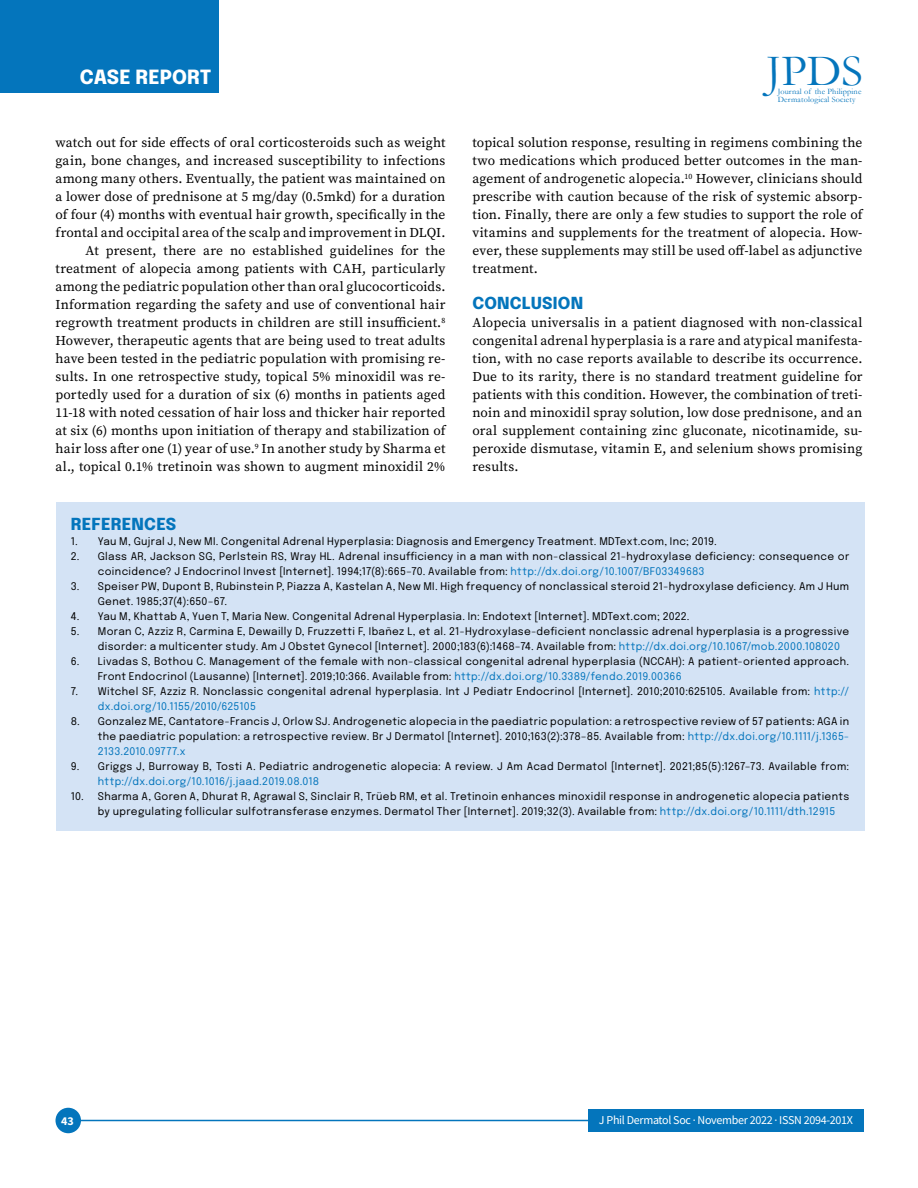
<style>
.page{position:relative;width:918px;height:1188px;background:#fff}
.page>*{position:absolute;margin:0;border:0;box-sizing:border-box;transform-origin:0 0}
.t1{font:45px "Garamond";color:#0475bc}
.t2{font:800 19.5px "Epilogue";color:#fff}
.t3{font:800 16.5px "Epilogue";letter-spacing:.01em;color:#0475bc}
.t4{font:13.5px/18px "Source Serif Pro";letter-spacing:.01em;color:#000;text-align:justify}
.t5{font:12px "Source Sans Pro";letter-spacing:-.025em;color:#fff}
.t6{font:700 12px "Source Sans Pro";color:#fff}
.t7{font:10.5px/15px "Epilogue";letter-spacing:.03em;color:#000}
.t8{font:10.5px "Epilogue";letter-spacing:.025em;color:#0475bc}
.t9{font:8.25px/8.4px "Garamond";letter-spacing:.02em;color:#0475bc}
.s1{color:#0475bc}
</style>
<div class="page">
<div style="left:0;top:0;width:219px;height:93px;background:#0475bc"></div>
<div style="left:56px;top:502px;width:808px;height:329px;background:#d4e3f5"></div>
<hr style="left:73px;top:1120px;width:582px;height:1px;background:#0475bc">
<div style="left:588px;top:1109px;width:276px;height:23px;background:#0475bc"></div>
<div style="left:56px;top:1108px;width:25px;height:25px;background:#0475bc;border-radius:50%"></div>
<h2 class="t2" style="left:80px;top:63px;width:133px">CASE REPORT</h2>
<h1 class="t1" style="left:766px;top:41px;width:98px">JPDS</h1>
<p class="t9" style="left:778px;top:87px;width:85px">Journal of the Philippine<br>Dermatological Society</p>
<p class="t4" style="left:55px;top:134px;width:392px;text-align:right">watch out for side effects of oral corticosteroids such as weight gain, bone changes, and increased susceptibility to infections among many others. Eventually, the patient was maintained on a lower dose of prednisone at 5 mg/day (0.5mkd) for a duration of four (4) months with eventual hair growth, specifically in the frontal and occipital area of the scalp and improvement in DLQI.<br>At present, there are no established guidelines for the treatment of alopecia among patients with CAH, particularly among the pediatric population other than oral glucocorticoids.<br>Information regarding the safety and use of conventional hair regrowth treatment products in children are still insufficient.<sup>8<br></sup>However, therapeutic agents that are being used to treat adults have been tested in the pediatric population with promising re&shy;sults. In one retrospective study, topical 5% minoxidil was re&shy;portedly used for a duration of six (6) months in patients aged 11-18 with noted cessation of hair loss and thicker hair reported at six (6) months upon initiation of therapy and stabilization of hair loss after one (1) year of use.<sup>9</sup> In another study by Sharma et al., topical 0.1% tretinoin was shown to augment minoxidil 2%</p>
<p class="t4" style="left:472px;top:134px;width:392px">topical solution response, resulting in regimens combining the two medications which produced better outcomes in the man&shy;agement of androgenetic alopecia.<sup>10</sup> However, clinicians should prescribe with caution because of the risk of systemic absorp&shy;tion. Finally, there are only a few studies to support the role of vitamins and supplements for the treatment of alopecia. How&shy;ever, these supplements may still be used off-label as adjunctive treatment.</p>
<h3 class="t3" style="left:472px;top:292px;width:112px">CONCLUSION</h3>
<p class="t4" style="left:472px;top:314px;width:392px">Alopecia universalis in a patient diagnosed with non-classical congenital adrenal hyperplasia is a rare and atypical manifesta&shy;tion, with no case reports available to describe its occurrence.<br>Due to its rarity, there is no standard treatment guideline for patients with this condition. However, the combination of treti&shy;noin and minoxidil spray solution, low dose prednisone, and an oral supplement containing zinc gluconate, nicotinamide, su&shy;peroxide dismutase, vitamin E, and selenium shows promising results.</p>
<h3 class="t3" style="left:71px;top:512px;width:107px">REFERENCES</h3>
<p class="t7" style="left:71px;top:533px;width:648px">1. Yau M, Gujral J, New MI. Congenital Adrenal Hyperplasia: Diagnosis and Emergency Treatment. MDText.com, Inc; 2019.</p>
<p class="t7" style="left:98px;top:548px;width:753px;text-indent:-27px">2. Glass AR, Jackson SG, Perlstein RS, Wray HL. Adrenal insufficiency in a man with non-classical 21-hydroxylase deficiency: consequence or coincidence? J Endocrinol Invest [Internet]. 1994;17(8):665–70. Available from: <span class="s1">http://dx.doi.org/10.1007/BF03349683</span></p>
<p class="t7" style="left:98px;top:578px;width:753px;text-indent:-27px">3. Speiser PW, Dupont B, Rubinstein P, Piazza A, Kastelan A, New MI. High frequency of nonclassical steroid 21-hydroxylase deficiency. Am J Hum<br>Genet. 1985;37(4):650–67.</p>
<p class="t7" style="left:71px;top:608px;width:620px">4. Yau M, Khattab A, Yuen T, Maria New. Congenital Adrenal Hyperplasia. In: Endotext [Internet]. MDText.com; 2022.</p>
<p class="t7" style="left:98px;top:623px;width:753px;text-indent:-27px">5. Moran C, Azziz R, Carmina E, Dewailly D, Fruzzetti F, Ibañez L, et al. 21-Hydroxylase-deficient nonclassic adrenal hyperplasia is a progressive disorder: a multicenter study. Am J Obstet Gynecol [Internet]. 2000;183(6):1468–74. Available from: <span class="s1">http://dx.doi.org/10.1067/mob.2000.108020</span></p>
<p class="t7" style="left:98px;top:653px;width:753px;text-indent:-27px">6. Livadas S, Bothou C. Management of the female with non-classical congenital adrenal hyperplasia (NCCAH): A patient-oriented approach.<br>Front Endocrinol (Lausanne) [Internet]. 2019;10:366. Available from: <span class="s1">http://dx.doi.org/10.3389/fendo.2019.00366</span></p>
<p class="t7" style="left:98px;top:683px;width:753px;text-indent:-27px">7. Witchel SF, Azziz R. Nonclassic congenital adrenal hyperplasia. Int J Pediatr Endocrinol [Internet]. 2010;2010:625105. Available from: <span class="s1">http:// dx.doi.org/10.1155/2010/625105</span></p>
<p class="t7" style="left:98px;top:713px;width:753px;text-align:justify;text-indent:-27px">8. Gonzalez ME, Cantatore-Francis J, Orlow SJ. Androgenetic alopecia in the paediatric population: a retrospective review of 57 patients: AGA in the paediatric population: a retrospective review. Br J Dermatol [Internet]. 2010;163(2):378–85. Available from: <span class="s1">http://dx.doi.org/10.1111/j.1365- 2133.2010.09777.x</span></p>
<p class="t7" style="left:71px;top:758px;width:780px">9. Griggs J, Burroway B, Tosti A. Pediatric androgenetic alopecia: A review. J Am Acad Dermatol [Internet]. 2021;85(5):1267–73. Available from:</p>
<p class="t8" style="left:98px;top:774px;width:223px">http://dx.doi.org/10.1016/j.jaad.2019.08.018</p>
<p class="t7" style="left:98px;top:788px;width:753px;text-indent:-27px">10. Sharma A, Goren A, Dhurat R, Agrawal S, Sinclair R, Trüeb RM, et al. Tretinoin enhances minoxidil response in androgenetic alopecia patients by upregulating follicular sulfotransferase enzymes. Dermatol Ther [Internet]. 2019;32(3). Available from: <span class="s1">http://dx.doi.org/10.1111/dth.12915</span></p>
<p class="t6" style="left:61px;top:1113px;width:14px">43</p>
<p class="t5" style="left:599px;top:1113px;width:256px">J Phil Dermatol Soc · November 2022 · ISSN 2094-201X</p>
</div>
